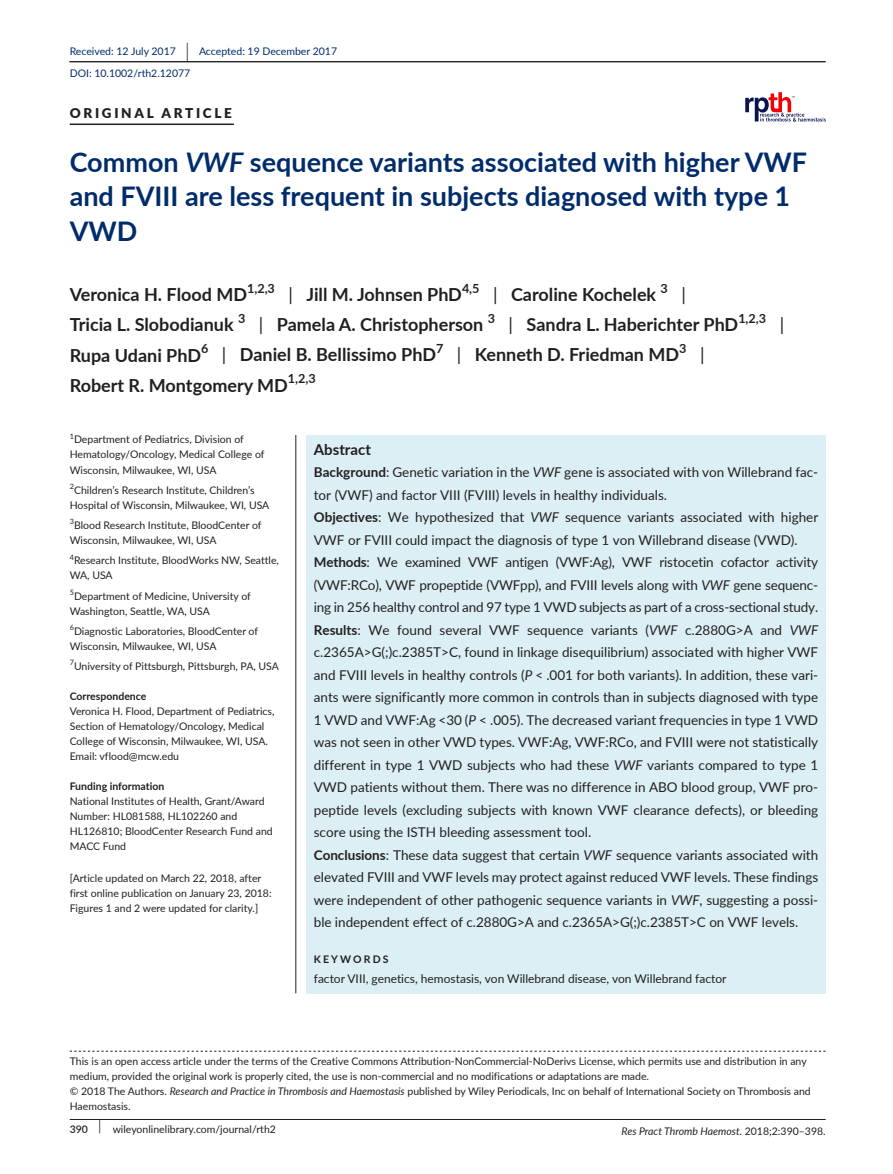
<style>
.page{position:relative;width:893px;height:1174px;background:#fff}
.page>*{position:absolute;margin:0;border:0;box-sizing:border-box;transform-origin:0 0}
.t1{font:700 27px/34.5px "Lato";color:#002c6b}
.t2{font:700 18px "Lato";color:#231f20}
.t3{font:18px "Lato";color:#231f20}
.t4{font:700 15px "Lato";color:#231f20}
.t5{font:13.5px/22.5px "Lato";color:#231f20}
.t6{font:900 13.5px "Lato";letter-spacing:.2em;color:#231f20}
.t7{font:700 12.6px "Lato";color:#231f20}
.t8{font:12px "Lato";color:#231f20}
.t9{font:10.5px/15px "Lato";color:#231f20}
.t10{font:10.5px/21.8px "Lato";color:#002c6b}
.t11{font:italic 10.5px "Lato";color:#231f20}
.t12{font:700 10.5px "Lato";color:#231f20}
.t13{font:700 10.5px "Lato";letter-spacing:.2em;color:#231f20}
.s1{font-size:19.65px;color:#231f20}
.s2{font-style:italic}
.s3{font-weight:400}
.s4{font-weight:700}
.s5{font-weight:600}
.s6{font-style:normal}
</style>
<div class="page">
<hr style="left:70px;top:1119px;width:756px;height:1px;background:#231f20">
<svg style="left:745px;top:92px;width:81px;height:30px"></svg>
<hr style="left:69px;top:61px;width:756px;height:1px;background:#231f20">
<hr style="left:70px;top:61px;width:756px;height:1px;background:#231f20">
<hr style="left:70px;top:123px;width:164px;height:2px;background:#231f20">
<svg style="left:70px;top:1050px;width:756px;height:1px"></svg>
<div style="left:306px;top:435px;width:520px;height:558px;background:#dceff4"></div>
<hr style="left:295px;top:435px;width:1px;height:558px;background:#231f20">
<p class="t10" style="left:70px;top:40px;width:269px">Received: 12 July 2017 <span class="s1">|</span> Accepted: 19 December 2017<br>DOI: 10.1002/rth2.12077</p>
<p class="t6" style="left:70px;top:102px;width:164px">ORIGINAL ARTICLE</p>
<h1 class="t1" style="left:70px;top:143px;width:739px">Common <span class="s2">VWF</span> sequence variants associated with higher VWF and FVIII are less frequent in subjects diagnosed with type 1<br>VWD</h1>
<h2 class="t2" style="left:70px;top:282px;width:179px">Veronica H. Flood MD</h2>
<p class="t7" style="left:247px;top:279px;width:29px">1,2,3</p>
<h2 class="t2" style="left:288px;top:282px;width:175px"><span class="s3">|</span> Jill M. Johnsen PhD</h2>
<p class="t7" style="left:462px;top:279px;width:19px">4,5</p>
<h2 class="t2" style="left:493px;top:282px;width:165px"><span class="s3">|</span> Caroline Kochelek</h2>
<p class="t7" style="left:661px;top:279px;width:9px">3</p>
<h2 class="t3" style="left:681px;top:282px;width:6px">|</h2>
<h2 class="t2" style="left:70px;top:312px;width:165px">Tricia L. Slobodianuk</h2>
<p class="t7" style="left:238px;top:309px;width:9px">3</p>
<h2 class="t2" style="left:259px;top:312px;width:226px"><span class="s3">|</span> Pamela A. Christopherson</h2>
<p class="t7" style="left:488px;top:309px;width:9px">3</p>
<h2 class="t2" style="left:509px;top:312px;width:231px"><span class="s3">|</span> Sandra L. Haberichter PhD</h2>
<p class="t7" style="left:738px;top:309px;width:29px">1,2,3</p>
<h2 class="t3" style="left:780px;top:312px;width:6px">|</h2>
<h2 class="t2" style="left:70px;top:342px;width:133px">Rupa Udani PhD</h2>
<p class="t7" style="left:201px;top:339px;width:9px">6</p>
<h2 class="t2" style="left:222px;top:342px;width:216px"><span class="s3">|</span> Daniel B. Bellissimo PhD</h2>
<p class="t7" style="left:436px;top:339px;width:9px">7</p>
<h2 class="t2" style="left:457px;top:342px;width:224px"><span class="s3">|</span> Kenneth D. Friedman MD</h2>
<p class="t7" style="left:679px;top:339px;width:9px">3</p>
<h2 class="t3" style="left:700px;top:342px;width:6px">|</h2>
<h2 class="t2" style="left:70px;top:372px;width:220px">Robert R. Montgomery MD</h2>
<p class="t7" style="left:288px;top:369px;width:29px">1,2,3</p>
<p class="t9" style="left:70px;top:432px;width:196px"><sup>1</sup>Department of Pediatrics, Division of<br>Hematology/Oncology, Medical College of<br>Wisconsin, Milwaukee, WI, USA</p>
<p class="t9" style="left:70px;top:482px;width:201px"><sup>2</sup>Children’s Research Institute, Children’s<br>Hospital of Wisconsin, Milwaukee, WI, USA</p>
<p class="t9" style="left:70px;top:517px;width:193px"><sup>3</sup>Blood Research Institute, BloodCenter of<br>Wisconsin, Milwaukee, WI, USA</p>
<p class="t9" style="left:70px;top:552px;width:211px"><sup>4</sup>Research Institute, BloodWorks NW, Seattle,<br>WA, USA</p>
<p class="t9" style="left:70px;top:588px;width:183px"><sup>5</sup>Department of Medicine, University of<br>Washington, Seattle, WA, USA</p>
<p class="t9" style="left:70px;top:623px;width:190px"><sup>6</sup>Diagnostic Laboratories, BloodCenter of<br>Wisconsin, Milwaukee, WI, USA</p>
<p class="t9" style="left:70px;top:658px;width:211px"><sup>7</sup>University of Pittsburgh, Pittsburgh, PA, USA</p>
<p class="t12" style="left:70px;top:688px;width:78px">Correspondence</p>
<p class="t9" style="left:70px;top:703px;width:206px">Veronica H. Flood, Department of Pediatrics, Section of Hematology/Oncology, Medical College of Wisconsin, Milwaukee, WI, USA.<br>Email: vflood@mcw.edu</p>
<p class="t12" style="left:70px;top:778px;width:96px">Funding information</p>
<p class="t9" style="left:70px;top:793px;width:205px">National Institutes of Health, Grant/Award<br>Number: HL081588, HL102260 and<br>HL126810; BloodCenter Research Fund and<br>MACC Fund</p>
<p class="t9" style="left:70px;top:870px;width:203px">[Article updated on March 22, 2018, after first online publication on January 23, 2018:<br>Figures 1 and 2 were updated for clarity.]</p>
<p class="t4" style="left:314px;top:438px;width:59px">Abstract</p>
<p class="t5" style="left:314px;top:460px;width:506px"><span class="s4">Background</span>: Genetic variation in the <span class="s2">VWF</span> gene is associated with von Willebrand fac&shy;tor (VWF) and factor VIII (FVIII) levels in healthy individuals.<br><span class="s4">Objectives</span>: We hypothesized that <span class="s2">VWF</span> sequence variants associated with higher VWF or FVIII could impact the diagnosis of type 1 von Willebrand disease (VWD).<br><span class="s4">Methods</span>: We examined VWF antigen (VWF:Ag), VWF ristocetin cofactor activity (VWF:RCo), VWF propeptide (VWFpp), and FVIII levels along with <span class="s2">VWF</span> gene sequenc&shy;ing in 256 healthy control and 97 type 1 VWD subjects as part of a cross-sectional study.<br><span class="s4">Results</span>: We found several VWF sequence variants (<span class="s2">VWF</span> c.2880G&gt;A and <span class="s2">VWF </span>c.2365A&gt;G(;)c.2385T&gt;C, found in linkage disequilibrium) associated with higher VWF and FVIII levels in healthy controls (<span class="s2">P</span> &lt; .001 for both variants). In addition, these vari&shy;ants were significantly more common in controls than in subjects diagnosed with type 1 VWD and VWF:Ag &lt;30 (<span class="s2">P</span> &lt; .005). The decreased variant frequencies in type 1 VWD was not seen in other VWD types. VWF:Ag, VWF:RCo, and FVIII were not statistically different in type 1 VWD subjects who had these <span class="s2">VWF</span> variants compared to type 1<br>VWD patients without them. There was no difference in ABO blood group, VWF pro&shy;peptide levels (excluding subjects with known VWF clearance defects), or bleeding score using the ISTH bleeding assessment tool.<br><span class="s4">Conclusions</span>: These data suggest that certain <span class="s2">VWF</span> sequence variants associated with elevated FVIII and VWF levels may protect against reduced VWF levels. These findings were independent of other pathogenic sequence variants in <span class="s2">VWF</span>, suggesting a possi&shy;ble independent effect of c.2880G&gt;A and c.2365A&gt;G(;)c.2385T&gt;C on VWF levels.</p>
<p class="t13" style="left:314px;top:951px;width:76px">KEYWORDS</p>
<p class="t8" style="left:314px;top:969px;width:414px">factor VIII, genetics, hemostasis, von Willebrand disease, von Willebrand factor</p>
<p class="t9" style="left:70px;top:1053px;width:743px">This is an open access article under the terms of the Creative Commons Attribution-NonCommercial-NoDerivs License, which permits use and distribution in any medium, provided the original work is properly cited, the use is non-commercial and no modifications or adaptations are made.<br>© 2018 The Authors. <span class="s2">Research and Practice in Thrombosis and Haemostasis</span> published by Wiley Periodicals, Inc on behalf of International Society on Thrombosis and Haemostasis.</p>
<p class="t9" style="left:70px;top:1121px;width:208px"><span class="s5">390</span> <sup>|</sup> wileyonlinelibrary.com/journal/rth2</p>
<p class="t11" style="left:622px;top:1123px;width:206px">Res Pract Thromb Haemost. <span class="s6">2018;2:390–398.</span></p>
</div>
